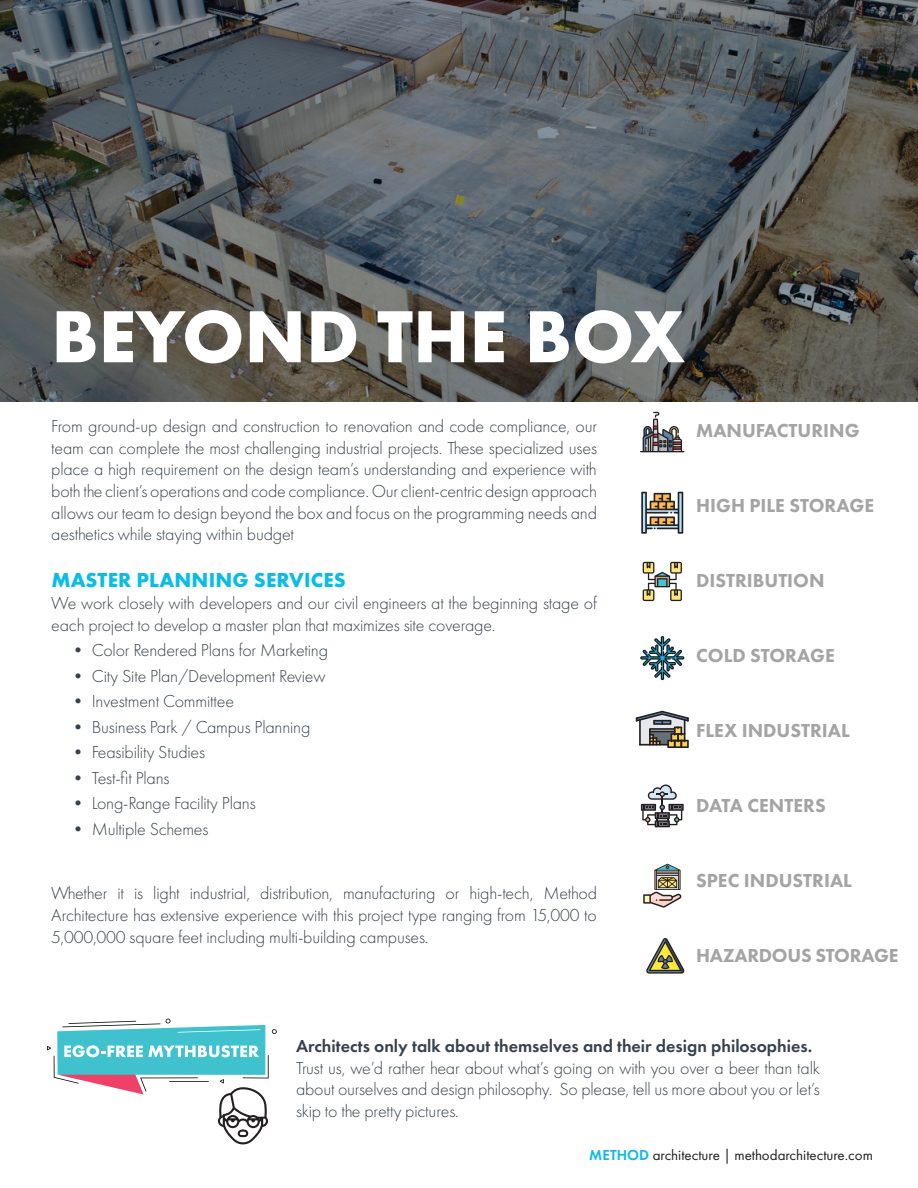
<style>
.page{position:relative;width:918px;height:1188px;background:#fff}
.page>*{position:absolute;margin:0;border:0;box-sizing:border-box;transform-origin:0 0}
.t1{font:700 76.5px "Futura PT";color:#fff}
.Profile_-_Desc__Text{font:700 21px "Futura PT";letter-spacing:.01em;color:#0bbde6}
.t2{font:800 19.5px "Futura PT";color:#686868}
.t3{font:300 18px/21.6px "Futura PT";letter-spacing:-.01em;color:#37414d;text-align:justify}
.t4{font:600 18px "Futura PT";color:#37414d}
.t5{font:15px "Futura PT";color:#231f20}
.s1{font-weight:600;color:#0bbce7}
</style>
<div class="page">
<svg style="left:0;top:0;width:918px;height:401px;background:#555959"></svg>
<svg style="left:640px;top:636px;width:44px;height:44px"></svg>
<svg style="left:643px;top:562px;width:39px;height:39px"></svg>
<svg style="left:640px;top:412px;width:44px;height:40px"></svg>
<svg style="left:641px;top:492px;width:42px;height:42px"></svg>
<svg style="left:641px;top:785px;width:43px;height:42px"></svg>
<svg style="left:636px;top:711px;width:53px;height:37px"></svg>
<svg style="left:643px;top:864px;width:38px;height:44px"></svg>
<svg style="left:47px;top:1019px;width:230px;height:125px"></svg>
<svg style="left:646px;top:938px;width:38px;height:36px"></svg>
<p class="t1" style="left:51px;top:287px;width:635px">BEYOND THE BOX</p>
<p class="t3" style="left:51px;top:416px;width:547px">From ground-up design and construction to renovation and code compliance, our team can complete the most challenging industrial projects. These specialized uses place a high requirement on the design team’s understanding and experience with both the client’s operations and code compliance. Our client-centric design approach allows our team to design beyond the box and focus on the programming needs and aesthetics while staying within budget</p>
<p class="Profile_-_Desc__Text" style="left:51px;top:567px;width:296px">MASTER PLANNING SERVICES</p>
<p class="t3" style="left:51px;top:592px;width:547px">We work closely with developers and our civil engineers at the beginning stage of each project to develop a master plan that maximizes site coverage.</p>
<p class="t3" style="left:69px;top:639px;width:260px">• Color Rendered Plans for Marketing</p>
<p class="t3" style="left:69px;top:665px;width:258px">• City Site Plan/Development Review</p>
<p class="t3" style="left:69px;top:690px;width:166px">• Investment Committee</p>
<p class="t3" style="left:69px;top:716px;width:243px">• Business Park / Campus Planning</p>
<p class="t3" style="left:69px;top:741px;width:137px">• Feasibility Studies</p>
<p class="t3" style="left:69px;top:767px;width:102px">• Test-fit Plans</p>
<p class="t3" style="left:69px;top:792px;width:188px">• Long-Range Facility Plans</p>
<p class="t3" style="left:69px;top:818px;width:141px">• Multiple Schemes</p>
<p class="t3" style="left:51px;top:883px;width:547px">Whether it is light industrial, distribution, manufacturing or high-tech, Method Architecture has extensive experience with this project type ranging from 15,000 to 5,000,000 square feet including multi-building campuses.</p>
<p class="t2" style="left:696px;top:418px;width:165px">MANUFACTURING</p>
<p class="t2" style="left:696px;top:493px;width:180px">HIGH PILE STORAGE</p>
<p class="t2" style="left:696px;top:568px;width:130px">DISTRIBUTION</p>
<p class="t2" style="left:696px;top:643px;width:140px">COLD STORAGE</p>
<p class="t2" style="left:696px;top:718px;width:155px">FLEX INDUSTRIAL</p>
<p class="t2" style="left:696px;top:793px;width:131px">DATA CENTERS</p>
<p class="t2" style="left:696px;top:868px;width:157px">SPEC INDUSTRIAL</p>
<p class="t2" style="left:696px;top:943px;width:204px">HAZARDOUS STORAGE</p>
<p class="t4" style="left:296px;top:1035px;width:518px">Architects only talk about themselves and their design philosophies.</p>
<p class="t3" style="left:296px;top:1057px;width:525px">Trust us, we’d rather hear about what’s going on with you over a beer than talk about ourselves and design philosophy. So please, tell us more about you or let’s skip to the pretty pictures.</p>
<p class="t5" style="left:589px;top:1146px;width:285px"><span class="s1">METHOD</span> architecture | methodarchitecture.com</p>
</div>
